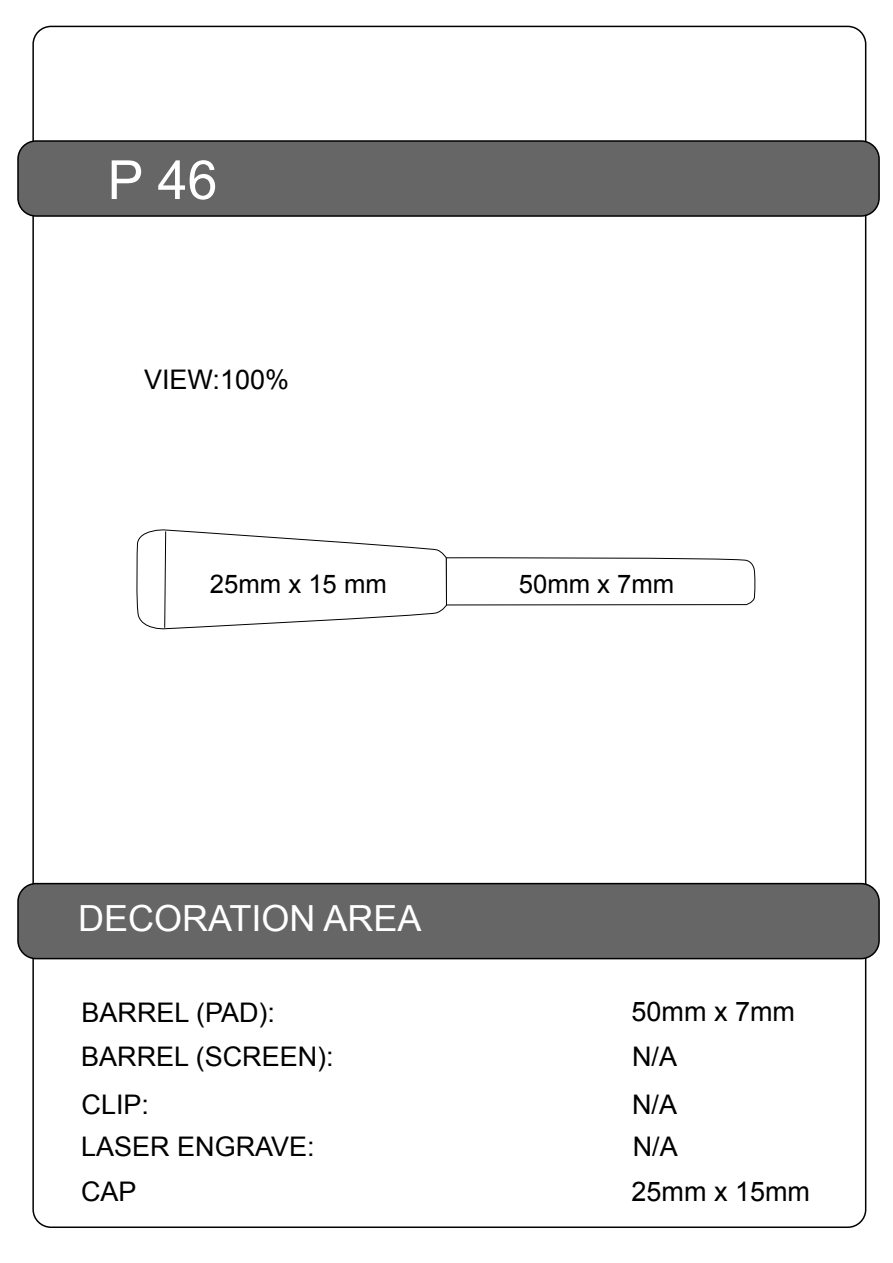
<style>
.page{position:relative;width:893px;height:1263px;background:#fff}
.page>*{position:absolute;margin:0;border:0;box-sizing:border-box;transform-origin:0 0}
.t1{font:54px "Arial";color:#fff}
.t2{font:36px "Arial";color:#fff}
.t3{font:27px/44.5px "Arial";color:#000}
.t4{font:25.65px "Arial";color:#000}
</style>
<div class="page">
<div style="left:18px;top:141px;width:861px;height:75px;background:#666;border-radius:18px"></div>
<div style="left:17px;top:140px;width:863px;height:77px;border:2px solid #000;border-radius:18px"></div>
<div style="left:18px;top:884px;width:861px;height:75px;background:#666;border-radius:18px"></div>
<div style="left:17px;top:883px;width:863px;height:76px;border:2px solid #000;border-radius:18px"></div>
<svg style="left:136px;top:529px;width:619px;height:100px"></svg>
<h1 class="t1" style="left:108px;top:145px;width:112px">P 46</h1>
<p class="t3" style="left:144px;top:357px;width:147px">VIEW:100%</p>
<p class="t4" style="left:210px;top:567px;width:179px">25mm x 15 mm</p>
<p class="t4" style="left:519px;top:567px;width:157px">50mm x 7mm</p>
<h2 class="t2" style="left:78px;top:895px;width:345px">DECORATION AREA</h2>
<p class="t3" style="left:81px;top:990px;width:254px">BARREL (PAD):<br>BARREL (SCREEN):</p>
<p class="t3" style="left:81px;top:1083px;width:235px;line-height:42.5px">CLIP:<br>LASER ENGRAVE:</p>
<p class="t3" style="left:81px;top:1170px;width:57px">CAP</p>
<p class="t3" style="left:632px;top:990px;width:165px">50mm x 7mm</p>
<p class="t3" style="left:632px;top:1035px;width:47px">N/A</p>
<p class="t3" style="left:632px;top:1082px;width:47px">N/A</p>
<p class="t3" style="left:633px;top:1125px;width:47px">N/A</p>
<p class="t3" style="left:632px;top:1170px;width:180px">25mm x 15mm</p>
</div>
